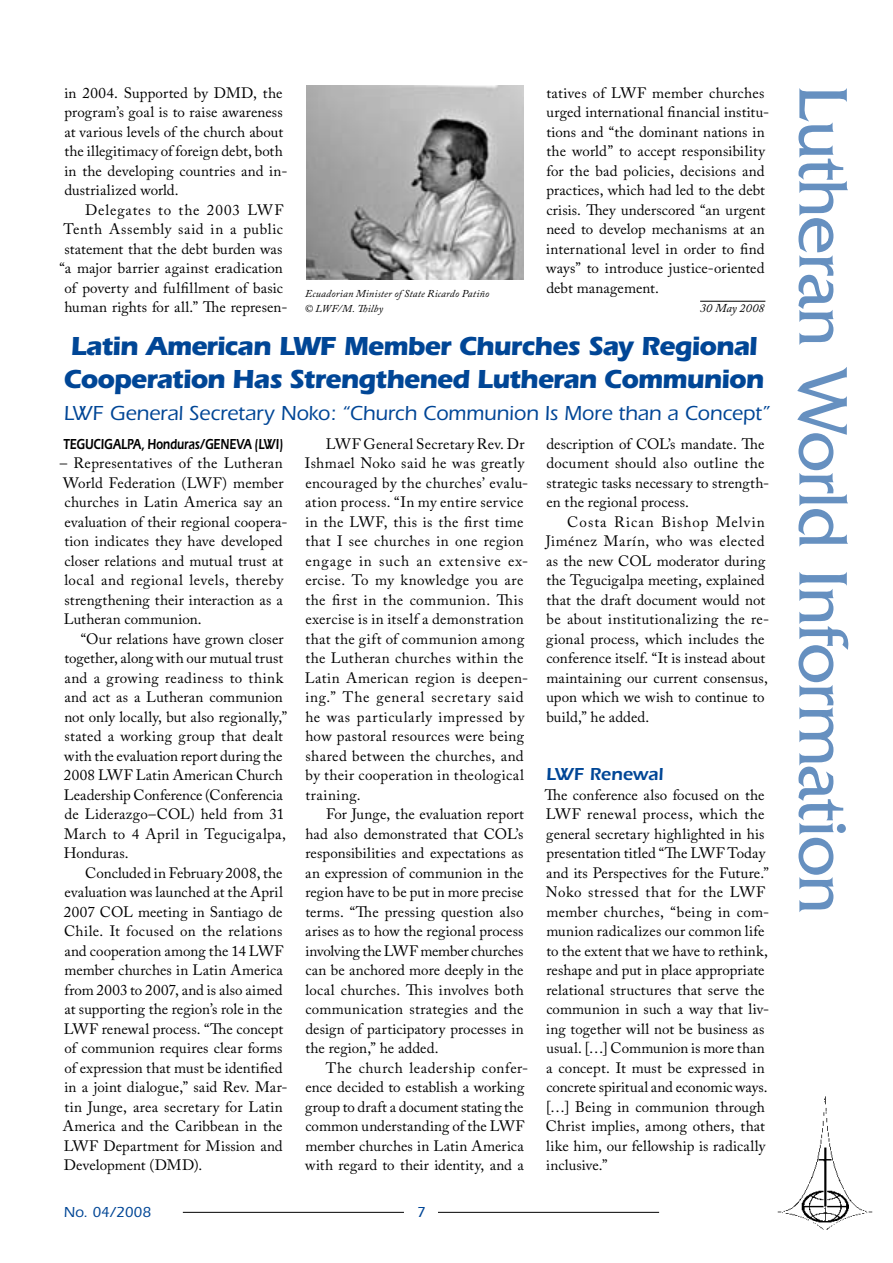
<style>
.page{position:relative;width:893px;height:1263px;background:#fff}
.page>*{position:absolute;margin:0;border:0;box-sizing:border-box;transform-origin:0 0}
.t1{font:72px "Friz Quadrata";letter-spacing:-.02em;color:#6690c0}
.t2{font:700 27px/33px "Itc Eras";letter-spacing:-.035em;color:#004696}
.t3{font:500 21px "Itc Eras";letter-spacing:-.005em;color:#004696}
.t4{font:600 18px "Itc Eras";color:#004696}
.t5{font:15px/19.5px "Adobe Caslon Pro";letter-spacing:.015em;color:#000}
.t6{font:600 15px "Itc Eras";letter-spacing:-.005em;color:#000;scale:.75 1}
.t7{font:15px "Adobe Caslon Pro";letter-spacing:.035em;color:#000}
.t8{font:15px "Adobe Caslon Pro";letter-spacing:.055em;color:#000}
.t9{font:500 15px "Itc Eras";letter-spacing:.005em;color:#004696}
.t10{font:italic 12px "Adobe Caslon Pro";letter-spacing:.015em;color:#000}
.t11{font:italic 10.5px/15px "Adobe Caslon Pro";letter-spacing:.015em;color:#000}
</style>
<div class="page">
<hr style="left:183px;top:1212px;width:221px;height:1px;background:#000">
<hr style="left:438px;top:1212px;width:221px;height:1px;background:#000">
<img style="left:777px;top:1096px;width:96px;height:134px">
<hr style="left:700px;top:301px;width:65px;height:1px;background:#000">
<img style="left:306px;top:85px;width:217px;height:194px">
<p class="t5" style="left:64px;top:83px;width:225px">in 2004. Supported by DMD, the program’s goal is to raise awareness at various levels of the church about the illegitimacy of foreign debt, both in the developing countries and in&shy;dustrialized world.</p>
<p class="t8" style="left:85px;top:201px;width:200px">Delegates to the 2003 LWF</p>
<p class="t7" style="left:64px;top:220px;width:221px">Tenth Assembly said in a public</p>
<p class="t5" style="left:65px;top:239px;width:220px">statement that the debt burden was</p>
<p class="t5" style="left:59px;top:258px;width:225px">“a major barrier against eradication</p>
<p class="t5" style="left:64px;top:278px;width:220px">of poverty and fulfillment of basic</p>
<p class="t5" style="left:64px;top:297px;width:224px">human rights for all.” The represen-</p>
<p class="t11" style="left:305px;top:285px;width:186px">Ecuadorian Minister of State Ricardo Patiño © LWF/M. Thilby</p>
<p class="t5" style="left:546px;top:83px;width:225px">tatives of LWF member churches urged international financial institu&shy;tions and “the dominant nations in the world” to accept responsibility for the bad policies, decisions and practices, which had led to the debt crisis. They underscored “an urgent need to develop mechanisms at an international level in order to find ways” to introduce justice-oriented debt management.</p>
<p class="t10" style="left:700px;top:301px;width:66px">30 May 2008</p>
<h2 class="t2" style="left:63px;top:329px;width:702px">Latin American LWF Member Churches Say Regional<br>Cooperation Has Strengthened Lutheran Communion</h2>
<h3 class="t3" style="left:64px;top:402px;width:708px">LWF General Secretary Noko: “Church Communion Is More than a Concept”</h3>
<p class="t6" style="left:64px;top:435px;width:294px">TEGUCIGALPA, Honduras/GENEVA (LWI)</p>
<p class="t5" style="left:60px;top:453px;width:229px">– Representatives of the Lutheran World Federation (LWF) member churches in Latin America say an evaluation of their regional coopera&shy;tion indicates they have developed closer relations and mutual trust at local and regional levels, thereby strengthening their interaction as a Lutheran communion.</p>
<p class="t5" style="left:64px;top:629px;width:225px;text-indent:17px">“Our relations have grown closer together, along with our mutual trust and a growing readiness to think and act as a Lutheran communion not only locally, but also regionally,” stated a working group that dealt with the evaluation report during the<br>2008 LWF Latin American Church<br>Leadership Conference (Conferencia de Liderazgo–COL) held from 31<br>March to 4 April in Tegucigalpa,<br>Honduras.</p>
<p class="t5" style="left:63px;top:863px;width:226px;text-indent:22px">Concluded in February 2008, the evaluation was launched at the April 2007 COL meeting in Santiago de Chile. It focused on the relations and cooperation among the 14 LWF member churches in Latin America from 2003 to 2007, and is also aimed at supporting the region’s role in the LWF renewal process. “The concept of communion requires clear forms of expression that must be identified in a joint dialogue,” said Rev. Mar&shy;tin Junge, area secretary for Latin America and the Caribbean in the LWF Department for Mission and Development (DMD).</p>
<p class="t9" style="left:64px;top:1203px;width:89px">No. 04/2008</p>
<p class="t5" style="left:305px;top:434px;width:225px;text-indent:21px">LWF General Secretary Rev. Dr<br>Ishmael Noko said he was greatly encouraged by the churches’ evalu&shy;ation process. “In my entire service in the LWF, this is the first time that I see churches in one region engage in such an extensive ex&shy;ercise. To my knowledge you are the first in the communion. This exercise is in itself a demonstration that the gift of communion among the Lutheran churches within the<br>Latin American region is deepen&shy;ing.” The general secretary said he was particularly impressed by how pastoral resources were being shared between the churches, and by their cooperation in theological training.</p>
<p class="t5" style="left:305px;top:804px;width:220px;text-align:justify;text-indent:21px">For Junge, the evaluation report had also demonstrated that COL’s responsibilities and expectations as an expression of communion in the region have to be put in more precise terms. “The pressing question also arises as to how the regional process involving the LWF member churches can be anchored more deeply in the local churches. This involves both communication strategies and the design of participatory processes in the region,” he added.</p>
<p class="t5" style="left:305px;top:1058px;width:225px;text-indent:20px">The church leadership confer&shy;ence decided to establish a working group to draft a document stating the common understanding of the LWF member churches in Latin America with regard to their identity, and a</p>
<p class="t5" style="left:546px;top:434px;width:224px">description of COL’s mandate. The document should also outline the strategic tasks necessary to strength&shy;en the regional process.</p>
<p class="t5" style="left:546px;top:512px;width:225px;text-indent:21px">Costa Rican Bishop Melvin<br>Jiménez Marín, who was elected as the new COL moderator during the Tegucigalpa meeting, explained that the draft document would not be about institutionalizing the re&shy;gional process, which includes the conference itself. “It is instead about maintaining our current consensus, upon which we wish to continue to build,” he added.</p>
<p class="t4" style="left:546px;top:764px;width:119px">LWF Renewal</p>
<p class="t5" style="left:545px;top:785px;width:226px">The conference also focused on the LWF renewal process, which the general secretary highlighted in his presentation titled “The LWF Today and its Perspectives for the Future.” Noko stressed that for the LWF member churches, “being in com&shy;munion radicalizes our common life to the extent that we have to rethink, reshape and put in place appropriate relational structures that serve the communion in such a way that liv&shy;ing together will not be business as usual. […] Communion is more than a concept. It must be expressed in concrete spiritual and economic ways. […] Being in communion through Christ implies, among others, that like him, our fellowship is radically inclusive.”</p>
<h1 class="t1" style="left:863px;top:85px;width:830px;rotate:90deg">Lutheran World Information</h1>
</div>
